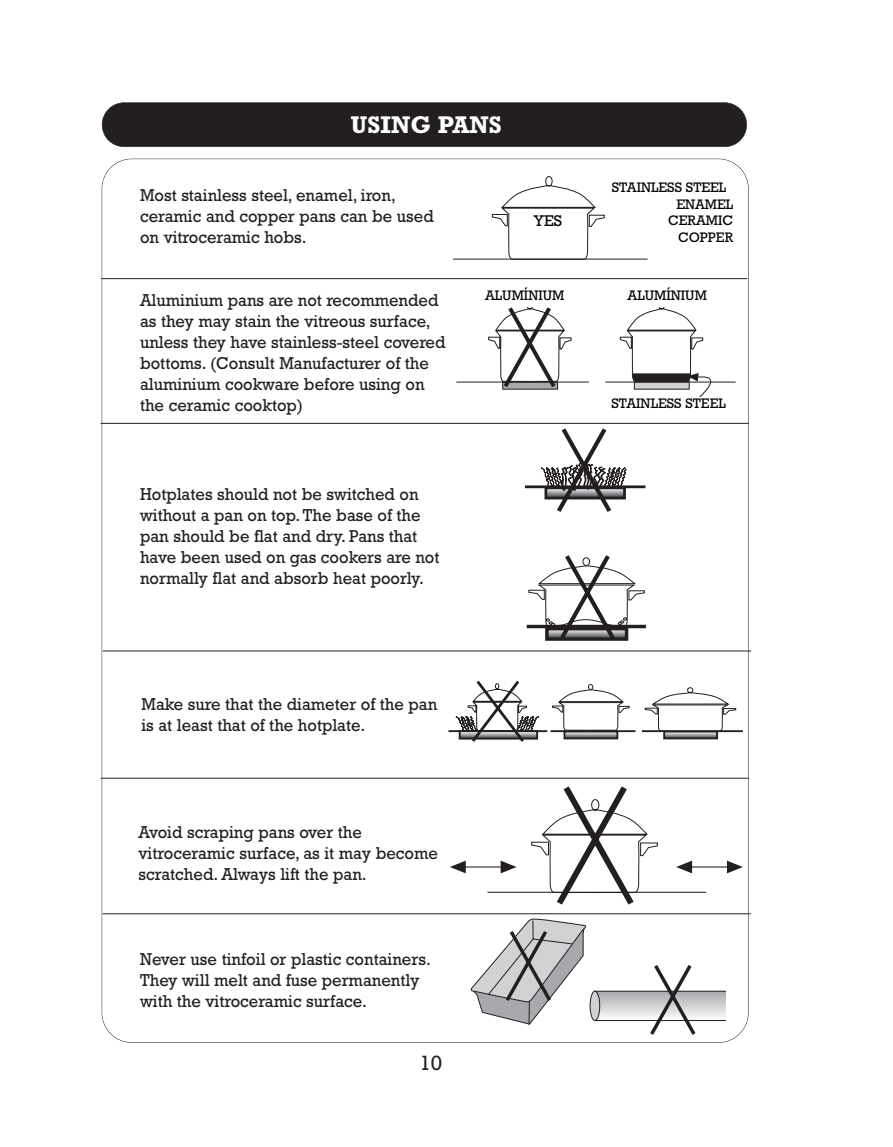
<style>
.page{position:relative;width:893px;height:1147px;background:#fff}
.page>*{position:absolute;margin:0;border:0;box-sizing:border-box;transform-origin:0 0}
.t1{font:700 24.5px "Rockwell";color:#fff}
.t2{font:21px "Rockwell";color:#231f20}
.t3{font:17.5px/21px "Rockwell";color:#231f20;scale:.95 1}
.t4{font:15.75px "Rockwell";color:#000}
.t5{font:14px "Rockwell";color:#000}
</style>
<div class="page">
<div style="left:102px;top:103px;width:644px;height:44px;background:#231f20;border-radius:22px"></div>
<div style="left:102px;top:102px;width:645px;height:45px;border:1px solid #231f20;border-radius:22px"></div>
<hr style="left:101px;top:278px;width:646px;height:1px;background:#231f20">
<hr style="left:101px;top:423px;width:648px;height:1px;background:#231f20">
<hr style="left:103px;top:650px;width:648px;height:1px;background:#231f20">
<hr style="left:101px;top:777px;width:648px;height:1px;background:#231f20">
<hr style="left:102px;top:913px;width:648px;height:1px;background:#231f20">
<svg style="left:492px;top:176px;width:112px;height:84px"></svg>
<hr style="left:453px;top:258px;width:194px;height:1px;background:#231f20">
<hr style="left:456px;top:381px;width:133px;height:1px;background:#231f20">
<hr style="left:605px;top:381px;width:130px;height:1px;background:#231f20">
<svg style="left:488px;top:307px;width:83px;height:83px"></svg>
<svg style="left:620px;top:307px;width:96px;height:90px"></svg>
<hr style="left:525px;top:485px;width:120px;height:3px;background:#231f20">
<svg style="left:526px;top:624px;width:120px;height:4px"></svg>
<svg style="left:528px;top:555px;width:116px;height:86px"></svg>
<svg style="left:541px;top:423px;width:85px;height:89px"></svg>
<svg style="left:552px;top:684px;width:77px;height:56px"></svg>
<hr style="left:550px;top:730px;width:85px;height:2px;background:#231f20">
<div style="left:563px;top:730px;width:55px;height:9px;border:2px solid #231f20"></div>
<svg style="left:645px;top:687px;width:91px;height:53px"></svg>
<hr style="left:448px;top:730px;width:99px;height:2px;background:#231f20">
<svg style="left:456px;top:680px;width:82px;height:62px"></svg>
<hr style="left:642px;top:730px;width:100px;height:2px;background:#231f20">
<hr style="left:487px;top:891px;width:219px;height:1px;background:#231f20">
<hr style="left:464px;top:866px;width:37px;height:1px;background:#231f20">
<svg style="left:500px;top:860px;width:16px;height:13px"></svg>
<svg style="left:450px;top:860px;width:16px;height:13px"></svg>
<hr style="left:691px;top:866px;width:37px;height:1px;background:#231f20">
<svg style="left:727px;top:860px;width:15px;height:13px"></svg>
<svg style="left:676px;top:860px;width:16px;height:13px"></svg>
<svg style="left:531px;top:786px;width:127px;height:119px"></svg>
<svg style="left:471px;top:918px;width:255px;height:117px"></svg>
<div style="left:527px;top:213px;width:41px;height:34px;background:#fff"></div>
<h1 class="t1" style="left:351px;top:116px;width:152px">USING PANS</h1>
<p class="t3" style="left:140px;top:187px;width:311px">Most stainless steel, enamel, iron, ceramic and copper pans can be used on vitroceramic hobs.</p>
<p class="t4" style="left:534px;top:215px;width:30px">YES</p>
<p class="t5" style="left:612px;top:182px;width:116px">STAINLESS STEEL</p>
<p class="t5" style="left:676px;top:199px;width:58px">ENAMEL</p>
<p class="t5" style="left:668px;top:216px;width:66px">CERAMIC</p>
<p class="t5" style="left:678px;top:232px;width:57px">COPPER</p>
<p class="t3" style="left:140px;top:291px;width:323px">Aluminium pans are not recommended as they may stain the vitreous surface, unless they have stainless-steel covered bottoms. (Consult Manufacturer of the aluminium cookware before using on the ceramic cooktop)</p>
<p class="t3" style="left:140px;top:485px;width:317px">Hotplates should not be switched on without a pan on top. The base of the pan should be flat and dry. Pans that have been used on gas cookers are not normally flat and absorb heat poorly.</p>
<p class="t5" style="left:485px;top:290px;width:81px">ALUMÍNIUM</p>
<p class="t5" style="left:627px;top:290px;width:81px">ALUMÍNIUM</p>
<p class="t5" style="left:611px;top:399px;width:116px">STAINLESS STEEL</p>
<p class="t3" style="left:141px;top:695px;width:313px">Make sure that the diameter of the pan is at least that of the hotplate.</p>
<p class="t3" style="left:139px;top:823px;width:317px">Avoid scraping pans over the vitroceramic surface, as it may become scratched. Always lift the pan.</p>
<p class="t3" style="left:140px;top:949px;width:307px">Never use tinfoil or plastic containers.<br>They will melt and fuse permanently with the vitroceramic surface.</p>
<p class="t2" style="left:419px;top:1055px;width:24px">10</p>
</div>
